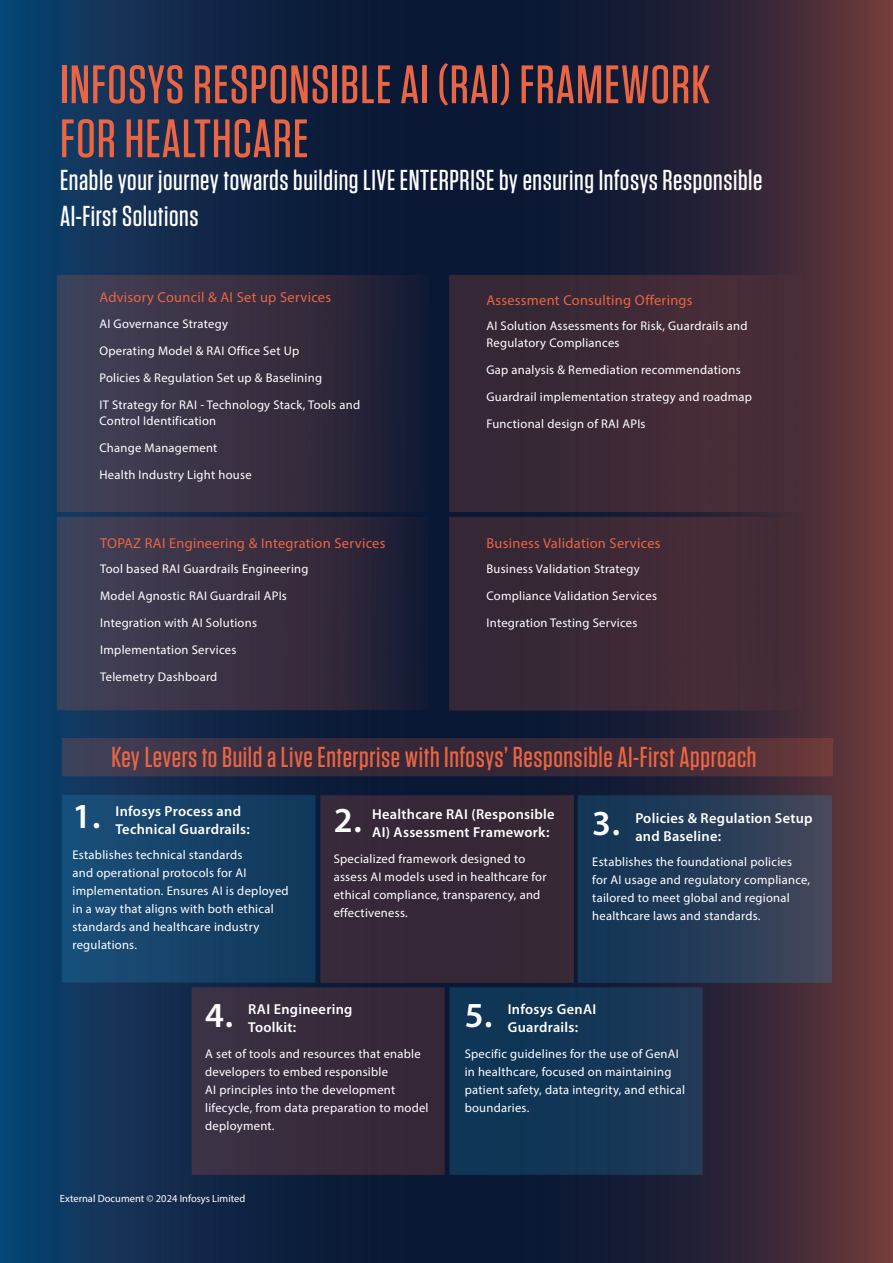
<style>
.page{position:relative;width:893px;height:1263px;background:#fff}
.page>*{position:absolute;margin:0;border:0;box-sizing:border-box;transform-origin:0 0}
.t1{font:500 54px/54px "Tungsten";letter-spacing:.02em;color:#ea6543}
.t2{font:600 35.25px "Myriad Pro";color:#fff}
.t3{font:500 28.8px/36px "Tungsten";letter-spacing:.02em;color:#fff}
.t4{font:500 28.8px "Tungsten";letter-spacing:.02em;color:#ea6543}
.t5{font:600 14.4px/18px "Myriad Pro";letter-spacing:.02em;color:#fff}
.t6{font:14.4px "Myriad Pro";letter-spacing:.02em;color:#ea6543}
.t7{font:12.6px/18px "Myriad Pro";letter-spacing:.02em;color:#fff}
.t8{font:10.5px "Myriad Pro";color:#fff}
</style>
<div class="page">
<img style="left:0;top:0;width:893px;height:1263px">
<img style="left:45px;top:260px;width:401px;height:243px">
<img style="left:446px;top:260px;width:407px;height:243px">
<img style="left:45px;top:503px;width:401px;height:225px">
<img style="left:446px;top:503px;width:407px;height:225px">
<img style="left:51px;top:727px;width:792px;height:58px">
<img style="left:51px;top:785px;width:260px;height:215px">
<img style="left:311px;top:785px;width:259px;height:195px">
<img style="left:570px;top:785px;width:273px;height:215px">
<img style="left:179px;top:980px;width:268px;height:215px">
<img style="left:447px;top:980px;width:274px;height:215px">
<h1 class="t1" style="left:60px;top:58px;width:651px">INFOSYS RESPONSIBLE AI (RAI) FRAMEWORK<br>FOR HEALTHCARE</h1>
<h3 class="t3" style="left:60px;top:162px;width:704px">Enable your journey towards building LIVE ENTERPRISE by ensuring Infosys Responsible<br>AI-First Solutions</h3>
<p class="t6" style="left:99px;top:289px;width:233px">Advisory Council &amp; AI Set up Services</p>
<p class="t7" style="left:99px;top:310px;width:262px;line-height:27px">AI Governance Strategy<br>Operating Model &amp; RAI Office Set Up<br>Policies &amp; Regulation Set up &amp; Baselining<br>IT Strategy for RAI - Technology Stack, Tools and</p>
<p class="t7" style="left:99px;top:407px;width:154px;line-height:27px">Control Identification<br>Change Management<br>Health Industry Light house</p>
<p class="t6" style="left:100px;top:534px;width:287px">TOPAZ RAI Engineering &amp; Integration Services</p>
<p class="t7" style="left:100px;top:555px;width:210px;line-height:27px">Tool based RAI Guardrails Engineering<br>Model Agnostic RAI Guardrail APIs<br>Integration with AI Solutions<br>Implementation Services<br>Telemetry Dashboard</p>
<p class="t6" style="left:486px;top:291px;width:208px">Assessment Consulting Offerings</p>
<p class="t7" style="left:486px;top:318px;width:263px;line-height:16.2px">AI Solution Assessments for Risk, Guardrails and<br>Regulatory Compliances</p>
<p class="t7" style="left:486px;top:356px;width:267px;line-height:27px">Gap analysis &amp; Remediation recommendations<br>Guardrail implementation strategy and roadmap<br>Functional design of RAI APIs</p>
<p class="t6" style="left:486px;top:534px;width:176px">Business Validation Services</p>
<p class="t7" style="left:486px;top:555px;width:172px;line-height:27px">Business Validation Strategy<br>Compliance Validation Services<br>Integration Testing Services</p>
<h3 class="t4" style="left:111px;top:742px;width:647px">Key Levers to Build a Live Enterprise with Infosys’ Responsible AI-First Approach</h3>
<h2 class="t2" style="left:72px;top:794px;width:29px">1.</h2>
<p class="t5" style="left:116px;top:802px;width:136px">Infosys Process and<br>Technical Guardrails:</p>
<p class="t7" style="left:72px;top:846px;width:218px">Establishes technical standards<br>and operational protocols for AI implementation. Ensures AI is deployed in a way that aligns with both ethical standards and healthcare industry regulations.</p>
<h2 class="t2" style="left:334px;top:797px;width:29px">2.</h2>
<p class="t5" style="left:372px;top:805px;width:184px">Healthcare RAI (Responsible<br>AI) Assessment Framework:</p>
<p class="t7" style="left:334px;top:849px;width:214px">Specialized framework designed to assess AI models used in healthcare for ethical compliance, transparency, and effectiveness.</p>
<h2 class="t2" style="left:592px;top:801px;width:29px">3.</h2>
<p class="t5" style="left:635px;top:808px;width:179px">Policies &amp; Regulation Setup and Baseline:</p>
<p class="t7" style="left:592px;top:852px;width:219px">Establishes the foundational policies for AI usage and regulatory compliance, tailored to meet global and regional healthcare laws and standards.</p>
<h2 class="t2" style="left:205px;top:993px;width:29px">4.</h2>
<p class="t5" style="left:248px;top:1000px;width:106px">RAI Engineering<br>Toolkit:</p>
<p class="t7" style="left:205px;top:1044px;width:225px">A set of tools and resources that enable developers to embed responsible<br>AI principles into the development lifecycle, from data preparation to model deployment.</p>
<p class="t8" style="left:60px;top:1192px;width:187px">External Document © 2024 Infosys Limited</p>
<h2 class="t2" style="left:465px;top:993px;width:29px">5.</h2>
<p class="t5" style="left:508px;top:1000px;width:90px">Infosys GenAI<br>Guardrails:</p>
<p class="t7" style="left:465px;top:1044px;width:222px">Specific guidelines for the use of GenAI in healthcare, focused on maintaining patient safety, data integrity, and ethical boundaries.</p>
</div>
